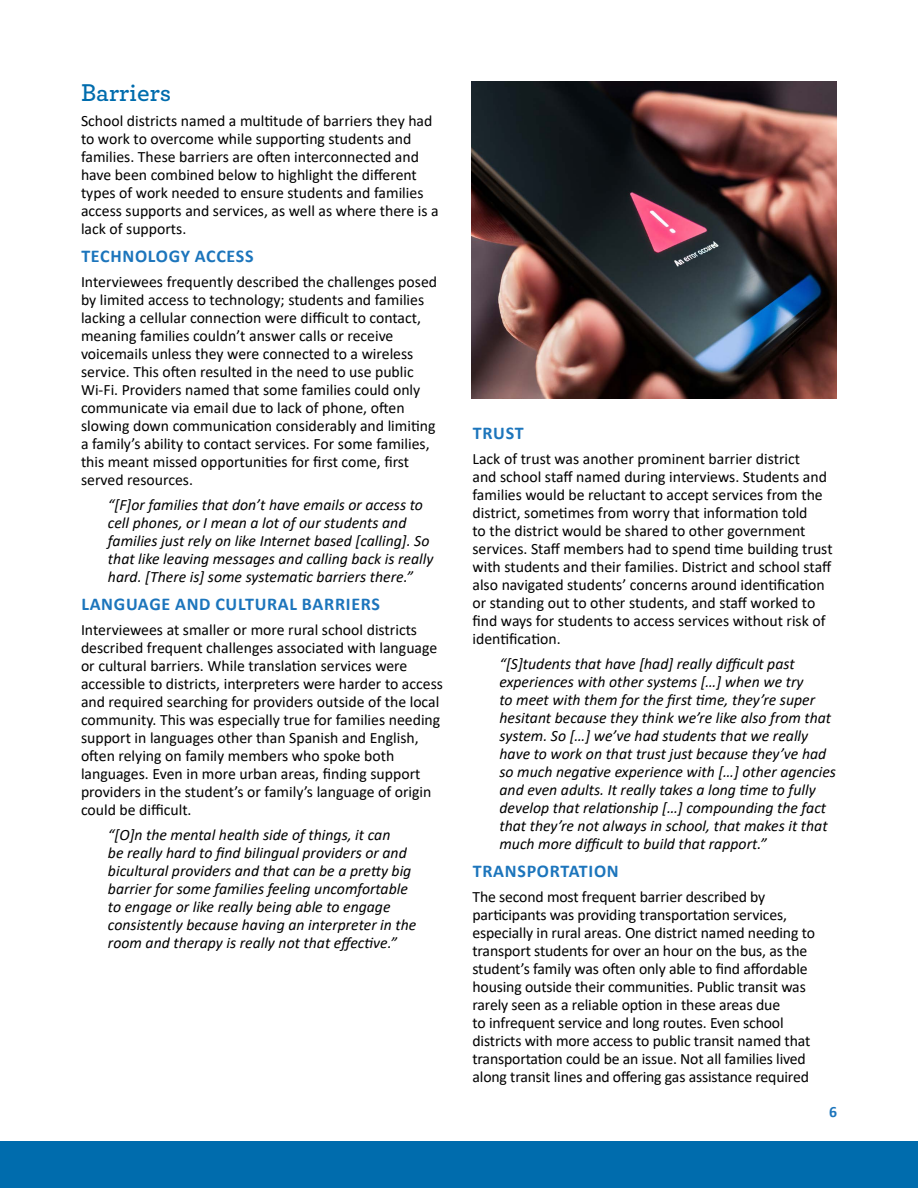
<style>
.page{position:relative;width:918px;height:1188px;background:#fff}
.page>*{position:absolute;margin:0;border:0;box-sizing:border-box;transform-origin:0 0}
.Heading_3{font:600 25.5px "Archer";color:#006cad}
.Heading_4{font:700 18px "Calibri";letter-spacing:.04em;color:#1c75bc}
.Body{font:15.75px/18px "Calibri";color:#000}
.Indent{font:italic 15.75px/18px "Calibri";color:#000}
.t1{font:700 15.75px "Calibri";color:#1c75bc}
</style>
<div class="page">
<div style="left:0;top:1141px;width:918px;height:47px;background:#006cad"></div>
<img style="left:472px;top:81px;width:365px;height:318px">
<p class="Heading_3" style="left:81px;top:74px;width:92px">Barriers</p>
<p class="Body" style="left:81px;top:112px;width:359px">School districts named a multitude of barriers they had to work to overcome while supporting students and families. These barriers are often interconnected and have been combined below to highlight the different types of work needed to ensure students and families access supports and services, as well as where there is a lack of supports.</p>
<p class="Heading_4" style="left:81px;top:244px;width:174px">TECHNOLOGY ACCESS</p>
<p class="Body" style="left:81px;top:273px;width:358px">Interviewees frequently described the challenges posed by limited access to technology; students and families lacking a cellular connection were difficult to contact, meaning families couldn’t answer calls or receive voicemails unless they were connected to a wireless service. This often resulted in the need to use public Wi-Fi. Providers named that some families could only communicate via email due to lack of phone, often slowing down communication considerably and limiting a family’s ability to contact services. For some families, this meant missed opportunities for first come, first served resources.</p>
<p class="Indent" style="left:108px;top:495px;width:327px">“[F]or families that don’t have emails or access to cell phones, or I mean a lot of our students and families just rely on like Internet based [calling]. So that like leaving messages and calling back is really hard. [There is] some systematic barriers there.”</p>
<p class="Heading_4" style="left:81px;top:592px;width:300px">LANGUAGE AND CULTURAL BARRIERS</p>
<p class="Body" style="left:81px;top:620px;width:364px">Interviewees at smaller or more rural school districts described frequent challenges associated with language or cultural barriers. While translation services were accessible to districts, interpreters were harder to access and required searching for providers outside of the local community. This was especially true for families needing support in languages other than Spanish and English, often relying on family members who spoke both languages. Even in more urban areas, finding support providers in the student’s or family’s language of origin could be difficult.</p>
<p class="Indent" style="left:108px;top:825px;width:310px">“[O]n the mental health side of things, it can<br>be really hard to find bilingual providers or and bicultural providers and that can be a pretty big barrier for some families feeling uncomfortable to engage or like really being able to engage consistently because having an interpreter in the room and therapy is really not that effective.”</p>
<p class="Heading_4" style="left:473px;top:420px;width:52px">TRUST</p>
<p class="Body" style="left:472px;top:449px;width:362px">Lack of trust was another prominent barrier district<br>and school staff named during interviews. Students and families would be reluctant to accept services from the district, sometimes from worry that information told<br>to the district would be shared to other government services. Staff members had to spend time building trust with students and their families. District and school staff also navigated students’ concerns around identification or standing out to other students, and staff worked to find ways for students to access services without risk of identification.</p>
<p class="Indent" style="left:499px;top:654px;width:338px">“[S]tudents that have [had] really difficult past experiences with other systems […] when we try<br>to meet with them for the first time, they’re super hesitant because they think we’re like also from that system. So […] we’ve had students that we really have to work on that trust just because they’ve had so much negative experience with […] other agencies and even adults. It really takes a long time to fully develop that relationship […] compounding the fact that they’re not always in school, that makes it that much more difficult to build that rapport.”</p>
<p class="Heading_4" style="left:473px;top:858px;width:147px">TRANSPORTATION</p>
<p class="Body" style="left:472px;top:887px;width:344px">The second most frequent barrier described by participants was providing transportation services, especially in rural areas. One district named needing to transport students for over an hour on the bus, as the student’s family was often only able to find affordable housing outside their communities. Public transit was rarely seen as a reliable option in these areas due<br>to infrequent service and long routes. Even school districts with more access to public transit named that transportation could be an issue. Not all families lived along transit lines and offering gas assistance required</p>
<p class="t1" style="left:829px;top:1100px;width:9px">6</p>
</div>
